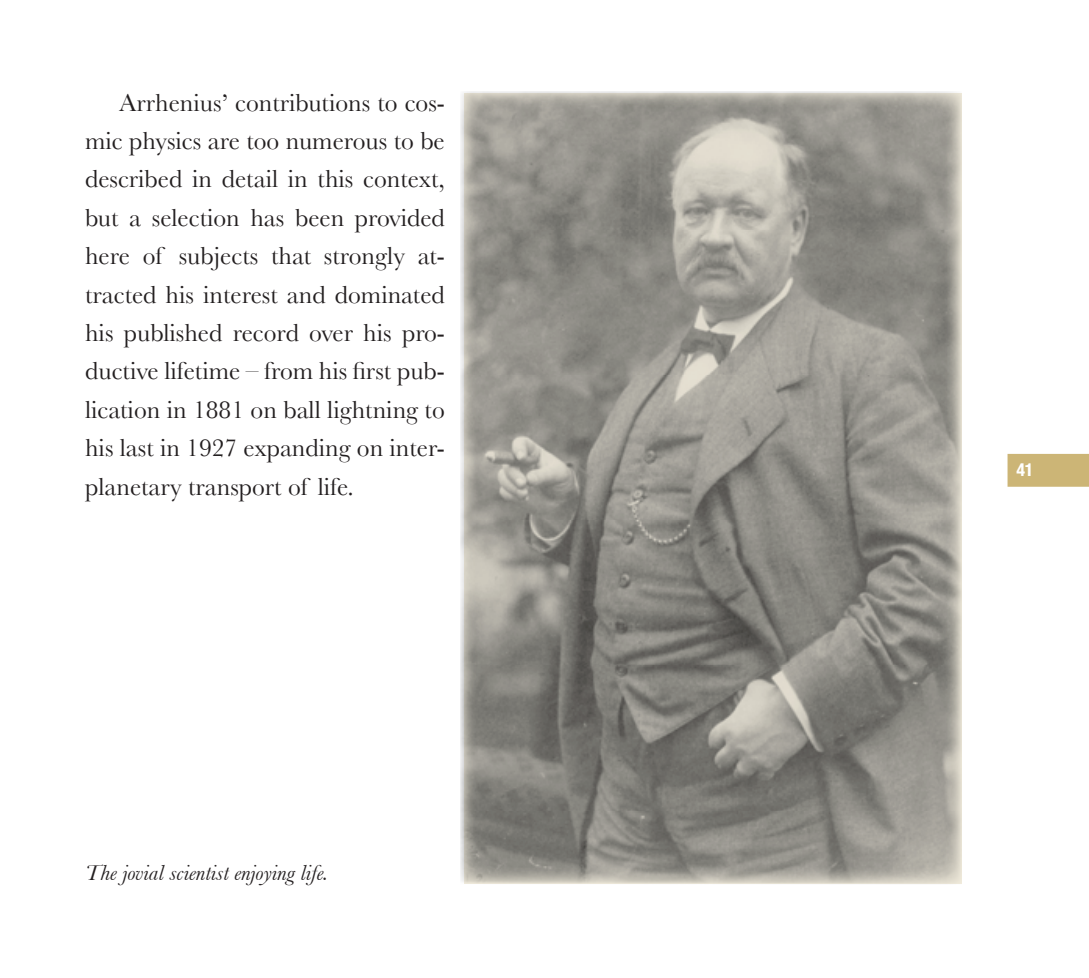
<style>
.page{position:relative;width:1089px;height:978px;background:#fff}
.page>*{position:absolute;margin:0;border:0;box-sizing:border-box;transform-origin:0 0}
.t1{font:25.5px/38.4px "Baskerville";color:#231f20;text-align:justify}
.t2{font:italic 22.5px "Baskerville";color:#231f20}
.t3{font:700 condensed 18px "Helvetica Neue";color:#fff}
</style>
<div class="page">
<div style="left:1007px;top:454px;width:82px;height:33px;background:#ccb576"></div>
<svg style="left:463px;top:94px;width:498px;height:790px;background:#93908a"></svg>
<p class="t1" style="left:85px;top:83px;width:361px;text-indent:34px">Arrhenius’ contributions to cos&shy;mic physics are too numerous to be described in detail in this context, but a selection has been provided here of subjects that strongly at&shy;tracted his interest and dominated his published record over his pro&shy;ductive lifetime – from his first pub&shy;lication in 1881 on ball lightning to his last in 1927 expanding on inter&shy;planetary transport of life.</p>
<p class="t2" style="left:85px;top:859px;width:245px">The jovial scientist enjoying life.</p>
<p class="t3" style="left:1016px;top:459px;width:9px">41</p>
</div>
